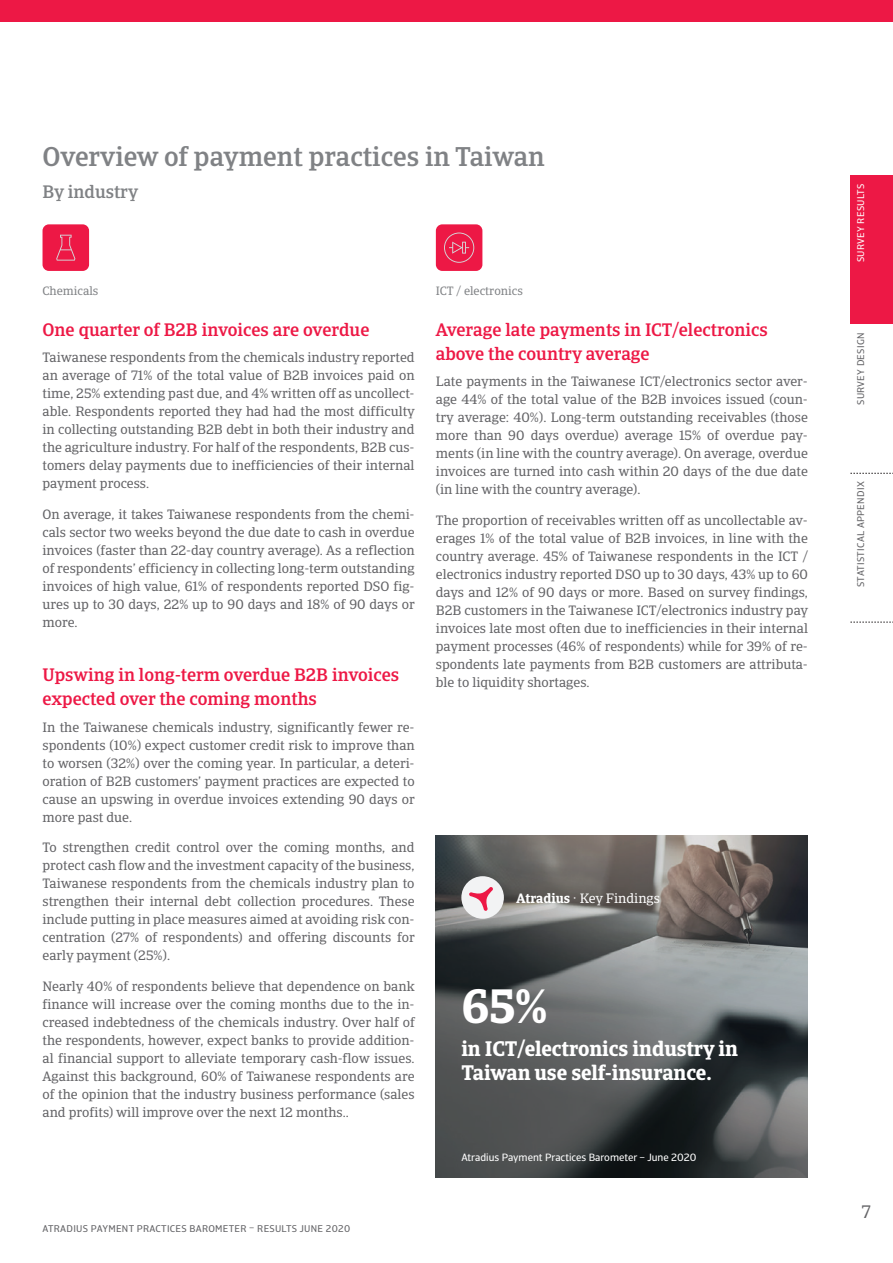
<style>
.page{position:relative;width:893px;height:1263px;background:#fff}
.page>*{position:absolute;margin:0;border:0;box-sizing:border-box;transform-origin:0 0}
.body{font:700 48px "Catalana";color:#fff}
.headline_h2{font:500 27px "Catalana";color:#808285}
.body-2{font:700 21px/24px "Catalana";letter-spacing:-.005em;color:#fff}
.headline_h3{font:500 18px/24px "Catalana";color:#ed1845}
.headline_h3-2{font:500 18px "Catalana";color:#808285}
.t1{font:18px "Catalana";color:#636366}
.body-3{font:13.5px/18px "Catalana";color:#636366;text-align:justify}
.body-4{font:13.5px "Catalana";color:#fff}
.industry{font:12px "Catalana";color:#808285}
.body-5{font:10.5px "Catalana Sans";color:#fff}
.t2{font:9.75px "Catalana Sans";letter-spacing:.03em;color:#636366}
.t3{font:9.75px "Catalana Sans";letter-spacing:.03em;color:#fff}
.s1{font-weight:700}
</style>
<div class="page">
<div style="left:0;top:0;width:893px;height:21px;background:#ed1845"></div>
<div style="left:850px;top:175px;width:43px;height:149px;background:#ed1845"></div>
<svg style="left:850px;top:473px;width:43px;height:1px"></svg>
<svg style="left:850px;top:622px;width:43px;height:1px"></svg>
<div style="left:43px;top:224px;width:46px;height:47px;background:#ed1845;border-radius:6px"></div>
<svg style="left:56px;top:235px;width:19px;height:26px"></svg>
<div style="left:436px;top:224px;width:46px;height:47px;background:#ed1845;border-radius:6px"></div>
<svg style="left:444px;top:233px;width:30px;height:30px"></svg>
<svg style="left:436px;top:836px;width:372px;height:342px;background:#595b5b"></svg>
<div style="left:461px;top:876px;width:43px;height:43px;background:#f2f3f4;border-radius:50%"></div>
<svg style="left:469px;top:887px;width:24px;height:24px"></svg>
<p class="headline_h2" style="left:43px;top:140px;width:504px">Overview of payment practices in Taiwan</p>
<p class="headline_h3-2" style="left:43px;top:181px;width:97px">By industry</p>
<p class="industry" style="left:43px;top:284px;width:57px">Chemicals</p>
<p class="headline_h3" style="left:43px;top:318px;width:328px">One quarter of B2B invoices are overdue</p>
<p class="body-3" style="left:43px;top:349px;width:374px">Taiwanese respondents from the chemicals industry reported an average of 71% of the total value of B2B invoices paid on time, 25% extending past due, and 4% written off as uncollect&shy;able. Respondents reported they had had the most difficulty in collecting outstanding B2B debt in both their industry and the agriculture industry. For half of the respondents, B2B cus&shy;tomers delay payments due to inefficiencies of their internal payment process.</p>
<p class="body-3" style="left:43px;top:506px;width:374px">On average, it takes Taiwanese respondents from the chemi&shy;cals sector two weeks beyond the due date to cash in overdue invoices (faster than 22-day country average). As a reflection of respondents’ efficiency in collecting long-term outstanding invoices of high value, 61% of respondents reported DSO fig&shy;ures up to 30 days, 22% up to 90 days and 18% of 90 days or more.</p>
<p class="headline_h3" style="left:43px;top:663px;width:358px">Upswing in long-term overdue B2B invoices expected over the coming months</p>
<p class="body-3" style="left:43px;top:718px;width:374px">In the Taiwanese chemicals industry, significantly fewer re&shy;spondents (10%) expect customer credit risk to improve than to worsen (32%) over the coming year. In particular, a deteri&shy;oration of B2B customers’ payment practices are expected to cause an upswing in overdue invoices extending 90 days or more past due.</p>
<p class="body-3" style="left:43px;top:839px;width:374px">To strengthen credit control over the coming months, and protect cash flow and the investment capacity of the business, Taiwanese respondents from the chemicals industry plan to strengthen their internal debt collection procedures. These include putting in place measures aimed at avoiding risk con&shy;centration (27% of respondents) and offering discounts for early payment (25%).</p>
<p class="body-3" style="left:43px;top:977px;width:374px">Nearly 40% of respondents believe that dependence on bank finance will increase over the coming months due to the in&shy;creased indebtedness of the chemicals industry. Over half of the respondents, however, expect banks to provide addition&shy;al financial support to alleviate temporary cash-flow issues.<br>Against this background, 60% of Taiwanese respondents are of the opinion that the industry business performance (sales and profits) will improve over the next 12 months..</p>
<p class="industry" style="left:436px;top:284px;width:89px">ICT / electronics</p>
<p class="headline_h3" style="left:436px;top:318px;width:334px">Average late payments in ICT/electronics above the country average</p>
<p class="body-3" style="left:436px;top:373px;width:374px">Late payments in the Taiwanese ICT/electronics sector aver&shy;age 44% of the total value of the B2B invoices issued (coun&shy;try average: 40%). Long-term outstanding receivables (those more than 90 days overdue) average 15% of overdue pay&shy;ments (in line with the country average). On average, overdue invoices are turned into cash within 20 days of the due date (in line with the country average).</p>
<p class="body-3" style="left:436px;top:512px;width:374px">The proportion of receivables written off as uncollectable av&shy;erages 1% of the total value of B2B invoices, in line with the country average. 45% of Taiwanese respondents in the ICT / electronics industry reported DSO up to 30 days, 43% up to 60 days and 12% of 90 days or more. Based on survey findings, B2B customers in the Taiwanese ICT/electronics industry pay invoices late most often due to inefficiencies in their internal payment processes (46% of respondents) while for 39% of re&shy;spondents late payments from B2B customers are attributa&shy;ble to liquidity shortages.</p>
<p class="body-4" style="left:517px;top:890px;width:145px"><span class="s1">Atradius</span> · Key Findings</p>
<p class="body" style="left:461px;top:976px;width:87px">65%</p>
<p class="body-2" style="left:461px;top:1036px;width:278px">in ICT/electronics industry in<br>Taiwan use self-insurance.</p>
<p class="body-5" style="left:461px;top:1151px;width:236px">Atradius Payment Practices Barometer – June 2020</p>
<p class="t2" style="left:43px;top:1223px;width:309px">ATRADIUS PAYMENT PRACTICES BAROMETER – RESULTS JUNE 2020</p>
<p class="t3" style="left:855px;top:262px;width:80px;rotate:-90deg">SURVEY RESULTS</p>
<p class="t2" style="left:855px;top:405px;width:74px;rotate:-90deg">SURVEY DESIGN</p>
<p class="t2" style="left:855px;top:587px;width:107px;rotate:-90deg">STATISTICAL APPENDIX</p>
<h3 class="t1" style="left:861px;top:1201px;width:12px">7</h3>
</div>
